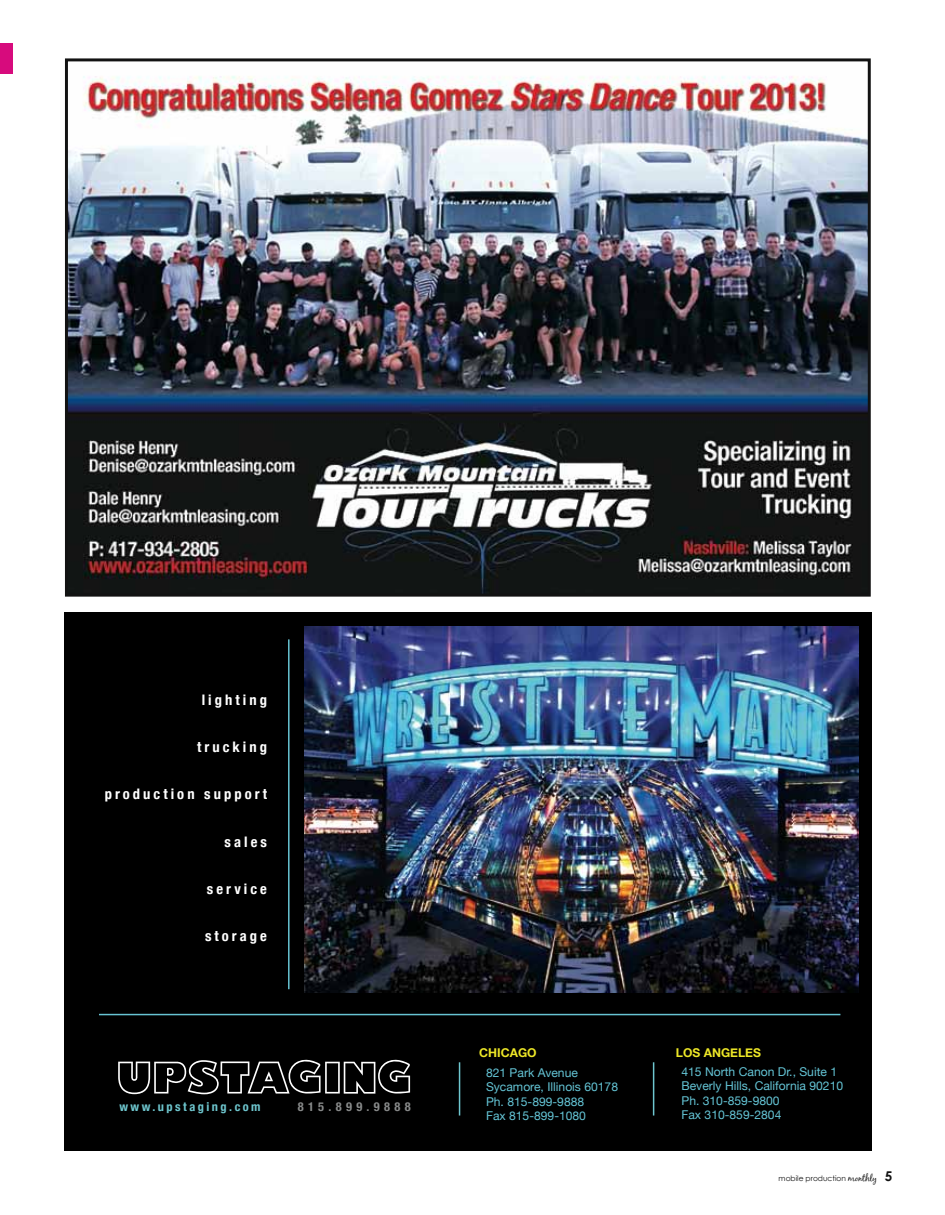
<style>
.page{position:relative;width:945px;height:1215px;background:#fff}
.page>*{position:absolute;margin:0;border:0;box-sizing:border-box;transform-origin:0 0}
.t1{font:700 condensed 14.55px "Helvetica Neue";letter-spacing:.21em;color:#fff}
.t2{font:700 condensed 12.3px "Helvetica Neue";letter-spacing:.2em;color:#6ec6ce}
.t3{font:700 condensed 12.3px "Helvetica Neue";letter-spacing:.35em;color:#888a8a}
.t4{font:12.15px/14.5px "Helvetica Neue";color:#64c4d5}
.t5{font:700 12.15px "Helvetica Neue";color:#ede727}
.t6{font:7.5px "Century Gothic";color:#121212}
.s1{font-family:"Black Jack";font-size:9px}
.s2{font-weight:700;font-size:13.5px}
</style>
<div class="page">
<div style="left:0;top:43px;width:14px;height:30px;background:#d70b7d"></div>
<div style="left:65px;top:612px;width:807px;height:538px;background:#000"></div>
<hr style="left:99px;top:1014px;width:741px;height:1px;background:#67c4d3">
<hr style="left:288px;top:639px;width:2px;height:350px;background:#67c4d3">
<hr style="left:459px;top:1062px;width:1px;height:54px;background:#6ec6cf">
<hr style="left:653px;top:1062px;width:1px;height:54px;background:#6ec6cf">
<svg style="left:118px;top:1059px;width:292px;height:35px"></svg>
<img style="left:304px;top:626px;width:554px;height:366px">
<img style="left:69px;top:76px;width:798px;height:517px">
<div style="left:65px;top:58px;width:806px;height:539px;border:3px solid #121212"></div>
<p class="t1" style="left:202px;top:691px;width:67px">lighting</p>
<p class="t1" style="left:197px;top:738px;width:71px">trucking</p>
<p class="t1" style="left:105px;top:785px;width:164px">production support</p>
<p class="t1" style="left:225px;top:833px;width:44px">sales</p>
<p class="t1" style="left:207px;top:880px;width:62px">service</p>
<p class="t1" style="left:205px;top:927px;width:63px">storage</p>
<p class="t2" style="left:119px;top:1099px;width:143px">www.upstaging.com</p>
<p class="t3" style="left:298px;top:1099px;width:114px">815.899.9888</p>
<p class="t5" style="left:479px;top:1045px;width:59px">CHICAGO</p>
<p class="t5" style="left:676px;top:1045px;width:87px">LOS ANGELES</p>
<p class="t4" style="left:486px;top:1065px;width:134px">821 Park Avenue<br>Sycamore, Illinois 60178<br>Ph. 815-899-9888<br>Fax 815-899-1080</p>
<p class="t4" style="left:681px;top:1064px;width:163px">415 North Canon Dr., Suite 1<br>Beverly Hills, California 90210<br>Ph. 310-859-9800<br>Fax 310-859-2804</p>
<p class="t6" style="left:779px;top:1174px;width:115px">mobile production <span class="s1">monthly</span> <span class="s2">5</span></p>
</div>
